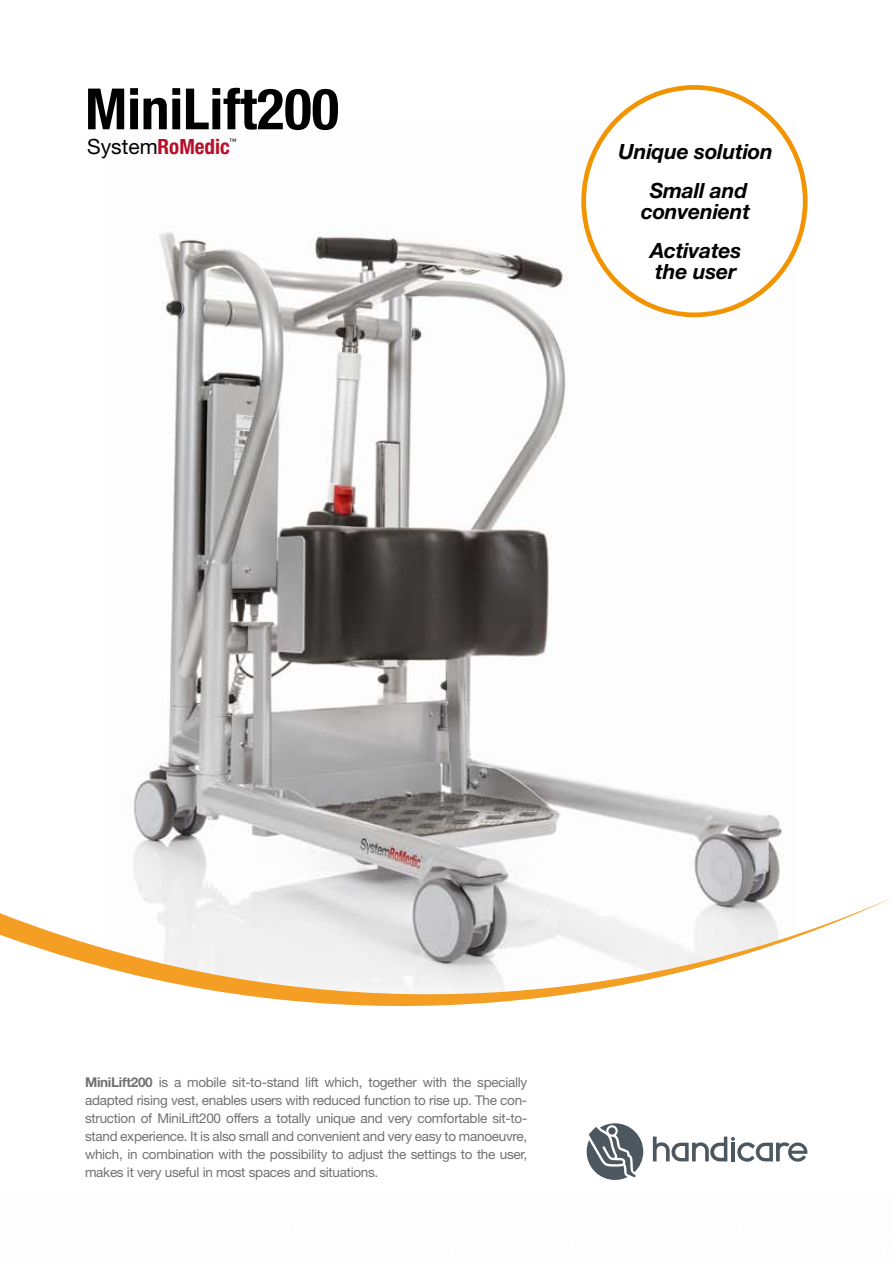
<style>
.page{position:relative;width:893px;height:1263px;background:#fff}
.page>*{position:absolute;margin:0;border:0;box-sizing:border-box;transform-origin:0 0}
.t1{font:700 condensed 57px "Helvetica Neue";color:#000}
.t2{font:italic 700 21px/39px "Helvetica Neue";letter-spacing:-.01em;color:#000;text-align:center}
.t3{font:700 condensed 21px "Helvetica Neue";color:#b60f27}
.t4{font:13.5px/18px "Helvetica Neue";letter-spacing:-.02em;color:#707173;text-align:justify}
.t5{font:7.5px "Helvetica Neue";color:#000}
.s1{font-weight:400;font-stretch:normal;color:#000}
.s2{font-weight:700}
</style>
<div class="page">
<img style="left:133px;top:121px;width:661px;height:716px">
<div style="left:584px;top:87px;width:221px;height:228px;background:#fff;border-radius:50%"></div>
<div style="left:581px;top:85px;width:226px;height:232px;border:5px solid #f29400;border-radius:50%"></div>
<svg style="left:0;top:837px;width:893px;height:169px"></svg>
<svg style="left:587px;top:1123px;width:56px;height:57px"></svg>
<svg style="left:653px;top:1136px;width:154px;height:26px"></svg>
<h1 class="t1" style="left:85px;top:74px;width:255px">MiniLift200</h1>
<h2 class="t3" style="left:87px;top:133px;width:144px"><span class="s1">System</span>RoMedic</h2>
<p class="t5" style="left:229px;top:137px;width:9px">™</p>
<h2 class="t2" style="left:618px;top:131px;width:156px">Unique solution<br>Small and</h2>
<h2 class="t2" style="left:641px;top:191px;width:110px">convenient<br>Activates</h2>
<h2 class="t2" style="left:655px;top:251px;width:82px">the user</h2>
<p class="t4" style="left:85px;top:1073px;width:444px"><span class="s2">MiniLift200</span> is a mobile sit-to-stand lift which, together with the specially adapted rising vest, enables users with reduced function to rise up. The con&shy;struction of MiniLift200 offers a totally unique and very comfortable sit-to&shy;stand experience. It is also small and convenient and very easy to manoeuvre, which, in combination with the possibility to adjust the settings to the user, makes it very useful in most spaces and situations.</p>
</div>
